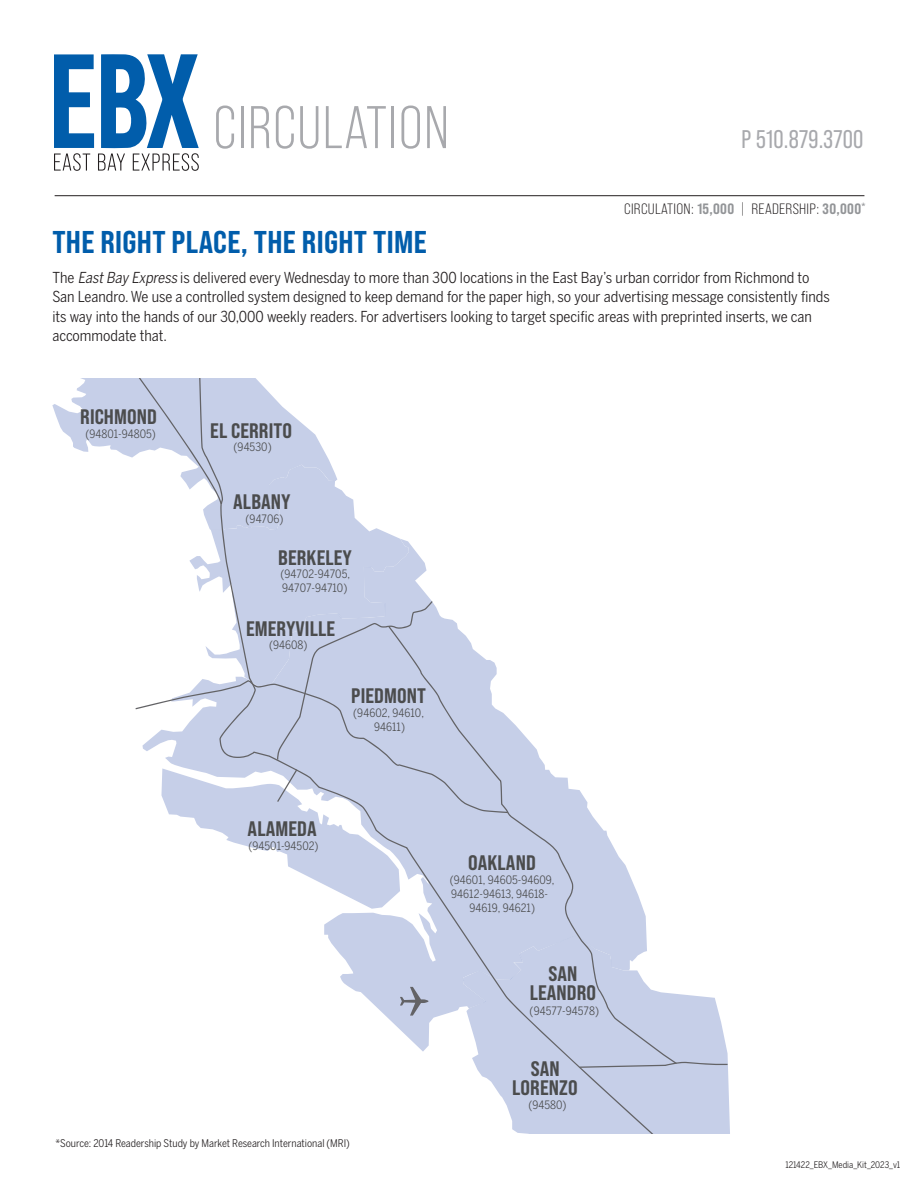
<style>
.page{position:relative;width:918px;height:1188px;background:#fff}
.page>*{position:absolute;margin:0;border:0;box-sizing:border-box;transform-origin:0 0}
.t1{font:60px "Bebas Neue Pro";letter-spacing:.02em;color:#a8a9ad}
.t2{font:31.5px "Bebas Neue Pro Sm E Eb";letter-spacing:.01em;color:#015dab}
.t3{font:25.5px "Bebas Neue Pro";letter-spacing:.01em;color:#a8a9ad}
.t4{font:21px/19px "Bebas Neue Pro Sm E Eb";letter-spacing:.005em;color:#4b4c4d;text-align:center}
.t5{font:15px/19.5px "Benton Sans Cond";color:#231f20}
.t6{font:15px "Bebas Neue Pro Sm E Bk";letter-spacing:.02em;color:#231f20}
.t7{font:11.55px/13.8px "Benton Sans Cond";letter-spacing:.005em;color:#4b4c4d;text-align:center}
.t8{font:10.5px "Benton Sans Cond";color:#231f20}
.t9{font:9px "Benton Sans Cond";color:#231f20}
.s1{font-family:"Bebas Neue Pro Sm E Eb";color:#939598}
.s2{font-size:13.5px}
.s3{font-style:italic}
</style>
<div class="page">
<svg style="left:726px;top:1047px;width:4px;height:87px"></svg>
<svg style="left:135px;top:488px;width:591px;height:646px"></svg>
<div style="left:258px;top:552px;width:175px;height:128px;background:#c6cfe8"></div>
<svg style="left:388px;top:626px;width:289px;height:438px;fill:#c6cfe8"></svg>
<svg style="left:136px;top:680px;width:372px;height:133px;background:#cbd3e7"></svg>
<svg style="left:52px;top:378px;width:286px;height:152px"></svg>
<svg style="left:161px;top:768px;width:239px;height:141px"></svg>
<svg style="left:580px;top:1062px;width:148px;height:6px"></svg>
<svg style="left:400px;top:987px;width:29px;height:29px"></svg>
<svg style="left:54px;top:54px;width:145px;height:117px"></svg>
<hr style="left:55px;top:195px;width:809px;height:1px;background:#231f20">
<h1 class="t1" style="left:213px;top:94px;width:237px">CIRCULATION</h1>
<h3 class="t3" style="left:742px;top:125px;width:123px">P 510.879.3700</h3>
<p class="t6" style="left:624px;top:200px;width:243px">CIRCULATION: <span class="s1">15,000</span> <span class="s2">|</span> READERSHIP: <span class="s1">30,000</span><sup>*</sup></p>
<h2 class="t2" style="left:52px;top:223px;width:376px">THE RIGHT PLACE, THE RIGHT TIME</h2>
<p class="t5" style="left:52px;top:268px;width:779px">The <span class="s3">EastBay Express</span> is delivered every Wednesday to more than 300 locations in the East Bay’s urban corridor from Richmond to San Leandro. We use a controlled system designed to keep demand for the paper high, so your advertising message consistently finds its way into the hands of our 30,000 weekly readers. For advertisers looking to target specific areas with preprinted inserts, we can accommodate that.</p>
<h3 class="t4" style="left:80px;top:407px;width:78px">RICHMOND</h3>
<p class="t7" style="left:85px;top:427px;width:72px">(94801-94805)</p>
<h3 class="t4" style="left:210px;top:420px;width:83px">EL CERRITO</h3>
<p class="t7" style="left:234px;top:440px;width:40px">(94530)</p>
<h3 class="t4" style="left:233px;top:492px;width:59px">ALBANY</h3>
<p class="t7" style="left:246px;top:512px;width:39px">(94706)</p>
<h3 class="t4" style="left:278px;top:547px;width:75px">BERKELEY</h3>
<p class="t7" style="left:281px;top:567px;width:71px;text-align:left">(94702-94705,<br>94707-94710)</p>
<h3 class="t4" style="left:246px;top:618px;width:91px">EMERYVILLE</h3>
<p class="t7" style="left:269px;top:638px;width:40px">(94608)</p>
<h3 class="t4" style="left:351px;top:686px;width:76px">PIEDMONT</h3>
<p class="t7" style="left:353px;top:706px;width:72px">(94602, 94610,<br>94611)</p>
<h3 class="t4" style="left:248px;top:819px;width:71px">ALAMEDA</h3>
<p class="t7" style="left:248px;top:839px;width:72px">(94501-94502)</p>
<p class="t8" style="left:55px;top:1137px;width:296px">*Source: 2014 Readership Study by Market Research International (MRI)</p>
<h3 class="t4" style="left:468px;top:853px;width:69px">OAKLAND</h3>
<p class="t7" style="left:450px;top:873px;width:106px">(94601, 94605-94609,<br>94612-94613, 94618-<br>94619, 94621)</p>
<h3 class="t4" style="left:530px;top:964px;width:68px">SAN<br>LEANDRO</h3>
<p class="t7" style="left:530px;top:1004px;width:71px">(94577-94578)</p>
<h3 class="t4" style="left:512px;top:1059px;width:67px">SAN<br>LORENZO</h3>
<p class="t7" style="left:528px;top:1098px;width:40px">(94580)</p>
<p class="t9" style="left:785px;top:1159px;width:117px">121422_EBX_Media_Kit_2023_v1</p>
</div>
